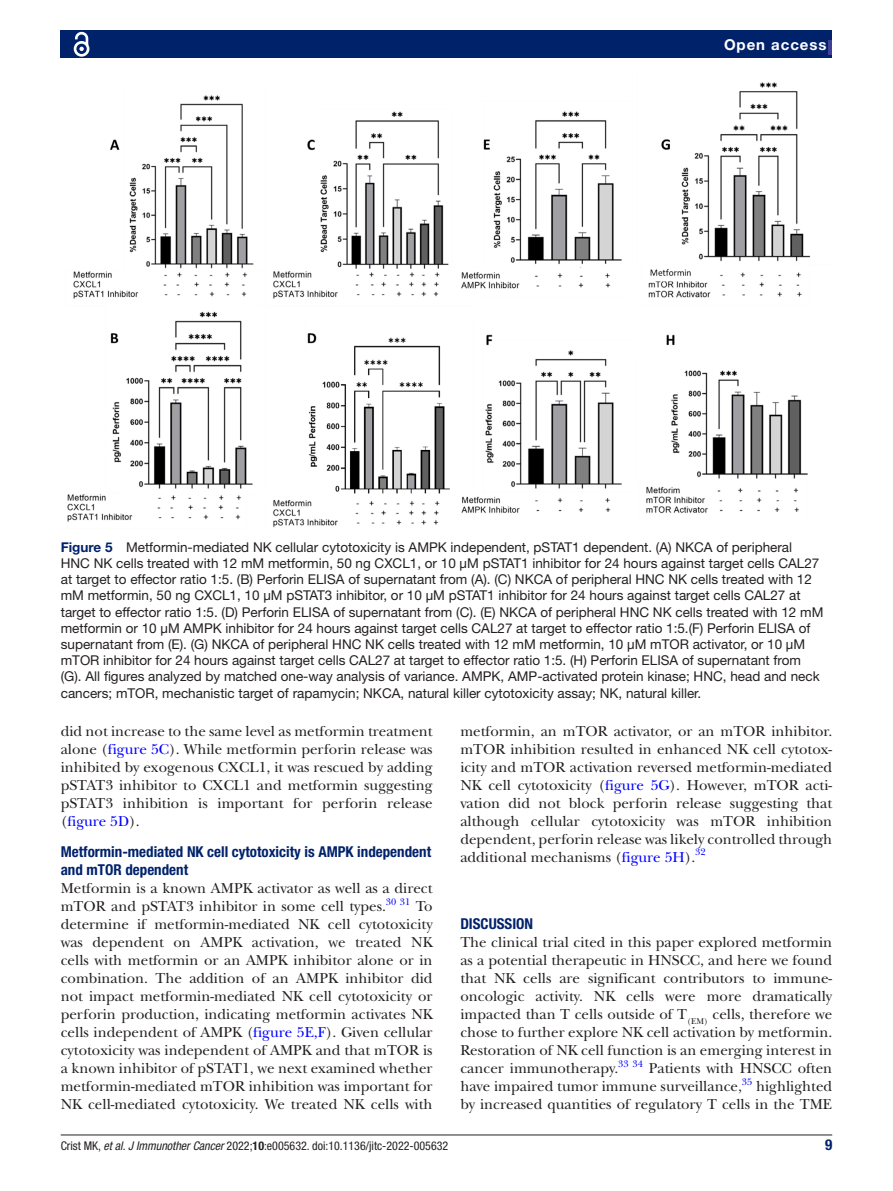
<style>
.page{position:relative;width:893px;height:1191px;background:#fff}
.page>*{position:absolute;margin:0;border:0;box-sizing:border-box;transform-origin:0 0}
.t1{font:15px/18px "New Baskerville";color:#231f20;text-align:justify}
.t2{font:700 condensed 15px/18px "Helvetica Neue LT Std";color:#00226b}
.t3{font:700 15px "Helvetica Neue LT Std";letter-spacing:.065em;color:#fff}
.t4{font:13.5px/16.2px "Helvetica Neue LT Std";color:#231f20}
.t5{font:condensed 12px "Helvetica Neue LT Std";color:#231f20}
.t6{font:9.9px "New Baskerville";color:#00f}
.s1{font-weight:700;color:#00226b}
.s2{color:#00f}
.s3{font-style:italic}
.s4{font-weight:700}
</style>
<div class="page">
<hr style="left:61px;top:1134px;width:771px;height:1px;background:#231f20">
<div style="left:61px;top:31px;width:771px;height:27px;background:#00226b"></div>
<hr style="left:828px;top:40px;width:4px;height:15px;background:#414099">
<svg style="left:73px;top:31px;width:17px;height:26px"></svg>
<img style="left:67px;top:82px;width:744px;height:446px">
<p class="t3" style="left:724px;top:35px;width:104px">Open access</p>
<p class="t4" style="left:61px;top:538px;width:764px"><span class="s1">Figure 5</span> Metformin-mediated NK cellular cytotoxicity is AMPK independent, pSTAT1 dependent. (A) NKCA of peripheral HNC NK cells treated with 12 mM metformin, 50 ng CXCL1, or 10 µM pSTAT1 inhibitor for 24 hours against target cells CAL27 at target to effector ratio 1:5. (B) Perforin ELISA of supernatant from (A). (C) NKCA of peripheral HNC NK cells treated with 12 mM metformin, 50 ng CXCL1, 10 µM pSTAT3 inhibitor, or 10 µM pSTAT1 inhibitor for 24 hours against target cells CAL27 at target to effector ratio 1:5. (D) Perforin ELISA of supernatant from (C). (E) NKCA of peripheral HNC NK cells treated with 12 mM metformin or 10 µM AMPK inhibitor for 24 hours against target cells CAL27 at target to effector ratio 1:5.(F) Perforin ELISA of supernatant from (E). (G) NKCA of peripheral HNC NK cells treated with 12 mM metformin, 10 µM mTOR activator, or 10 µM mTOR inhibitor for 24 hours against target cells CAL27 at target to effector ratio 1:5. (H) Perforin ELISA of supernatant from (G). All figures analyzed by matched one-way analysis of variance. AMPK, AMP-activated protein kinase; HNC, head and neck cancers; mTOR, mechanistic target of rapamycin; NKCA, natural killer cytotoxicity assay; NK, natural killer.</p>
<p class="t1" style="left:61px;top:722px;width:373px">did not increase to the same level as metformin treatment alone (<span class="s2">figure 5C</span>). While metformin perforin release was inhibited by exogenous CXCL1, it was rescued by adding pSTAT3 inhibitor to CXCL1 and metformin suggesting pSTAT3 inhibition is important for perforin release (<span class="s2">figure 5D</span>).</p>
<p class="t2" style="left:61px;top:842px;width:372px">Metformin-mediated NK cell cytotoxicity is AMPK independent and mTOR dependent</p>
<p class="t1" style="left:61px;top:879px;width:373px">Metformin is a known AMPK activator as well as a direct mTOR and pSTAT3 inhibitor in some cell types.</p>
<p class="t6" style="left:386px;top:895px;width:26px">30 31</p>
<p class="t1" style="left:61px;top:897px;width:373px;text-indent:355px">To determine if metformin-mediated NK cell cytotoxicity was dependent on AMPK activation, we treated NK cells with metformin or an AMPK inhibitor alone or in combination. The addition of an AMPK inhibitor did not impact metformin-mediated NK cell cytotoxicity or perforin production, indicating metformin activates NK cells independent of AMPK (<span class="s2">figure 5E,F</span>). Given cellular cytotoxicity was independent of AMPK and that mTOR is a known inhibitor of pSTAT1, we next examined whether metformin-mediated mTOR inhibition was important for NK cell-mediated cytotoxicity. We treated NK cells with</p>
<p class="t1" style="left:460px;top:722px;width:373px">metformin, an mTOR activator, or an mTOR inhibitor. mTOR inhibition resulted in enhanced NK cell cytotox&shy;icity and mTOR activation reversed metformin-mediated NK cell cytotoxicity (<span class="s2">figure 5G</span>). However, mTOR acti&shy;vation did not block perforin release suggesting that although cellular cytotoxicity was mTOR inhibition dependent, perforin release was likely controlled through additional mechanisms (<span class="s2">figure 5H</span>).<sup>32</sup></p>
<p class="t2" style="left:460px;top:914px;width:74px">DISCUSSION</p>
<p class="t1" style="left:460px;top:933px;width:373px">The clinical trial cited in this paper explored metformin as a potential therapeutic in HNSCC, and here we found that NK cells are significant contributors to immune&shy;oncologic activity. NK cells were more dramatically impacted than T cells outside of T<sub>(EM)</sub> cells, therefore we chose to further explore NK cell activation by metformin.<br>Restoration of NK cell function is an emerging interest in cancer immunotherapy.</p>
<p class="t6" style="left:618px;top:1057px;width:26px">33 34</p>
<p class="t1" style="left:460px;top:1059px;width:373px;text-indent:188px">Patients with HNSCC often have impaired tumor immune surveillance,</p>
<p class="t6" style="left:742px;top:1075px;width:12px">35</p>
<p class="t1" style="left:460px;top:1077px;width:373px;text-align:right">highlighted<br>by increased quantities of regulatory T cells in the TME</p>
<p class="t5" style="left:61px;top:1138px;width:389px">Crist MK, <span class="s3">et al</span>. <span class="s3">J Immunother Cancer</span> 2022;<span class="s4">10</span>:e005632. doi:10.1136/jitc-2022-005632</p>
<p class="t2" style="left:825px;top:1135px;width:9px">9</p>
</div>
